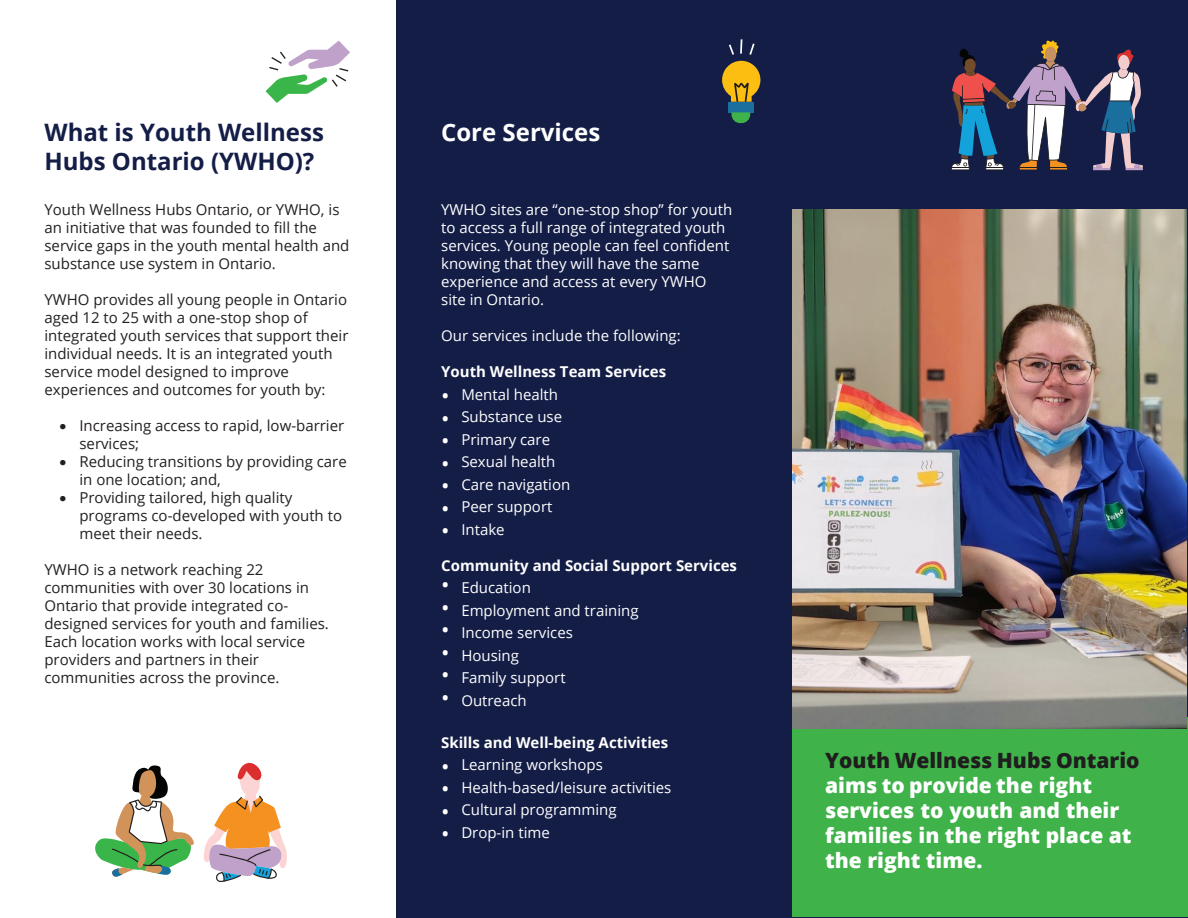
<style>
.page{position:relative;width:1188px;height:918px;background:#fff}
.page>*{position:absolute;margin:0;border:0;box-sizing:border-box;transform-origin:0 0}
.t1{font:700 24px/28.8px "Open Sans";color:#131d46}
.t2{font:700 24px "Open Sans";color:#fff}
.t3{font:800 21px/25.2px "Open Sans";color:#fff}
.t4{font:800 21px "Open Sans";color:#201d1e}
.t5{font:15px/18px "Open Sans";color:#231f20}
.t6{font:15px/18px "Open Sans";color:#fff}
.t7{font:700 15px "Open Sans";color:#fff}
.t8{font:15px "Open Sans";color:#fff}
.s1{font-size:22.5px}
</style>
<div class="page">
<div style="left:396px;top:0;width:792px;height:918px;background:#131d46"></div>
<svg style="left:722px;top:61px;width:38px;height:41px"></svg>
<svg style="left:749px;top:43px;width:6px;height:12px"></svg>
<svg style="left:740px;top:39px;width:2px;height:15px"></svg>
<svg style="left:729px;top:45px;width:5px;height:10px"></svg>
<div style="left:728px;top:102px;width:26px;height:10px;background:#1b6f9f"></div>
<svg style="left:731px;top:112px;width:19px;height:11px"></svg>
<svg style="left:266px;top:41px;width:84px;height:62px"></svg>
<svg style="left:95px;top:762px;width:192px;height:120px"></svg>
<svg style="left:951px;top:40px;width:192px;height:130px"></svg>
<div style="left:793px;top:717px;width:395px;height:199px;background:#3fb349"></div>
<img style="left:793px;top:210px;width:394px;height:519px">
<p class="t1" style="left:44px;top:118px;width:281px">What is Youth Wellness<br>Hubs Ontario (YWHO)?</p>
<p class="t5" style="left:44px;top:200px;width:307px">Youth Wellness Hubs Ontario, or YWHO, is an initiative that was founded to fill the service gaps in the youth mental health and substance use system in Ontario.</p>
<p class="t5" style="left:44px;top:290px;width:306px">YWHO provides all young people in Ontario aged 12 to 25 with a one-stop shop of integrated youth services that support their individual needs. It is an integrated youth service model designed to improve experiences and outcomes for youth by:</p>
<p class="t5" style="left:79px;top:416px;width:266px;text-indent:-20px">• Increasing access to rapid, low-barrier services;</p>
<p class="t5" style="left:79px;top:452px;width:269px;text-indent:-20px">• Reducing transitions by providing care in one location; and,</p>
<p class="t5" style="left:79px;top:488px;width:264px;text-indent:-20px">• Providing tailored, high quality programs co-developed with youth to meet their needs.</p>
<p class="t5" style="left:44px;top:560px;width:286px">YWHO is a network reaching 22 communities with over 30 locations in Ontario that provide integrated co&shy;designed services for youth and families.<br>Each location works with local service providers and partners in their communities across the province.</p>
<p class="t2" style="left:441px;top:116px;width:161px">Core Services</p>
<p class="t6" style="left:441px;top:200px;width:293px">YWHO sites are “one-stop shop” for youth to access a full range of integrated youth services. Young people can feel confident knowing that they will have the same experience and access at every YWHO site in Ontario.</p>
<p class="t6" style="left:441px;top:326px;width:241px">Our services include the following:</p>
<p class="t7" style="left:441px;top:361px;width:227px">Youth Wellness Team Services</p>
<p class="t6" style="left:441px;top:385px;width:118px"><span class="s1">•</span> Mental health</p>
<p class="t6" style="left:441px;top:407px;width:123px"><span class="s1">•</span> Substance use</p>
<p class="t6" style="left:441px;top:430px;width:110px"><span class="s1">•</span> Primary care</p>
<p class="t6" style="left:441px;top:452px;width:116px"><span class="s1">•</span> Sexual health</p>
<p class="t6" style="left:441px;top:475px;width:131px"><span class="s1">•</span> Care navigation</p>
<p class="t6" style="left:441px;top:497px;width:113px"><span class="s1">•</span> Peer support</p>
<p class="t6" style="left:441px;top:520px;width:65px"><span class="s1">•</span> Intake</p>
<p class="t7" style="left:441px;top:555px;width:297px">Community and Social Support Services</p>
<p class="t6" style="left:441px;top:578px;width:91px"><span class="s1">•</span> Education</p>
<p class="t6" style="left:441px;top:601px;width:199px"><span class="s1">•</span> Employment and training</p>
<p class="t8" style="left:441px;top:623px;width:133px"><span class="s1">•</span> Income services</p>
<p class="t6" style="left:441px;top:646px;width:79px"><span class="s1">•</span> Housing</p>
<p class="t6" style="left:441px;top:668px;width:126px"><span class="s1">•</span> Family support</p>
<p class="t6" style="left:441px;top:691px;width:87px"><span class="s1">•</span> Outreach</p>
<p class="t7" style="left:441px;top:732px;width:229px">Skills and Well-being Activities</p>
<p class="t6" style="left:441px;top:755px;width:163px"><span class="s1">•</span> Learning workshops</p>
<p class="t6" style="left:441px;top:778px;width:232px"><span class="s1">•</span> Health-based/leisure activities</p>
<p class="t6" style="left:441px;top:800px;width:177px"><span class="s1">•</span> Cultural programming</p>
<p class="t6" style="left:441px;top:823px;width:110px"><span class="s1">•</span> Drop-in time</p>
<h2 class="t4" style="left:825px;top:744px;width:316px">Youth Wellness Hubs Ontario</h2>
<h2 class="t3" style="left:825px;top:771px;width:308px">aims to provide the right services to youth and their families in the right place at the right time.</h2>
</div>
